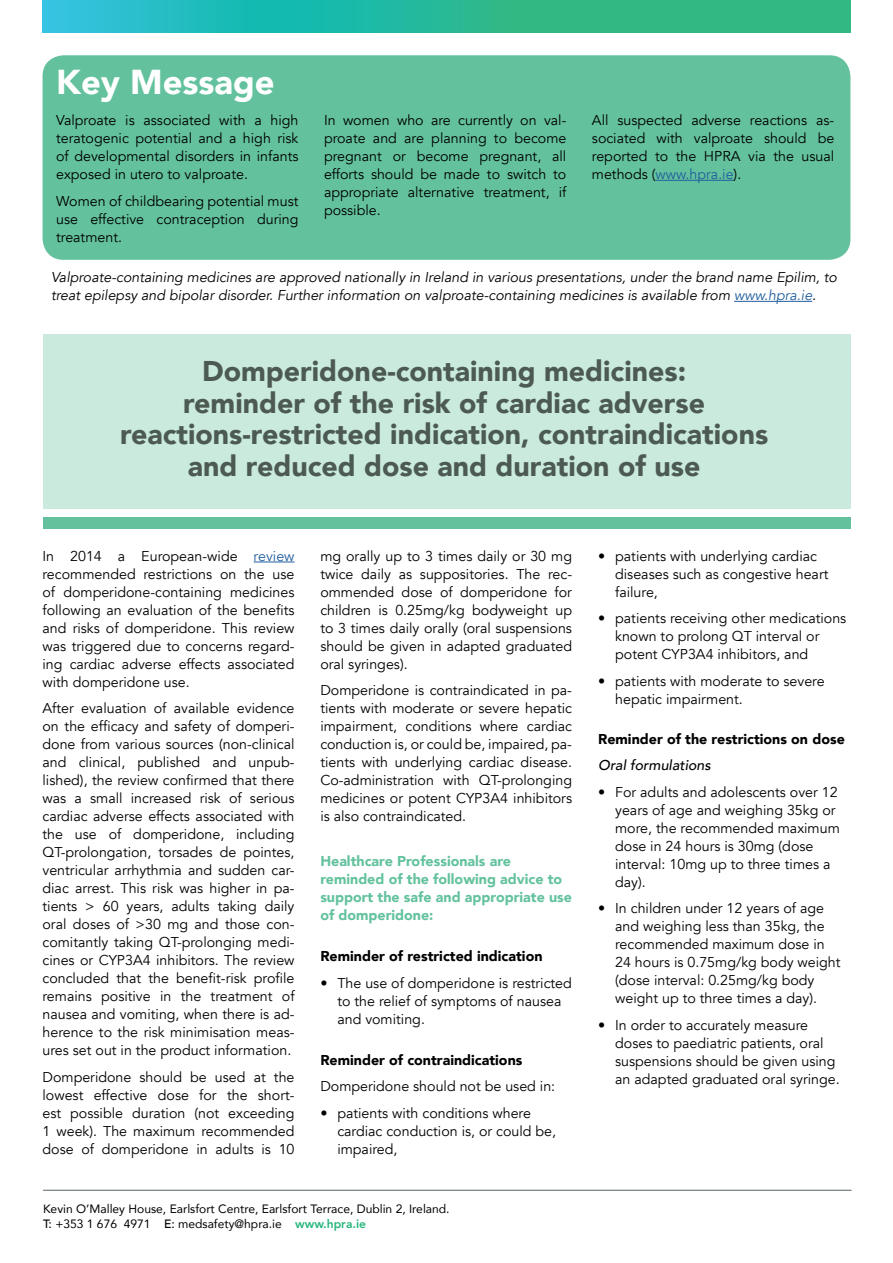
<style>
.page{position:relative;width:893px;height:1263px;background:#fff}
.page>*{position:absolute;margin:0;border:0;box-sizing:border-box;transform-origin:0 0}
.t1{font:900 34.5px "Avenir";color:#fff}
.t2{font:900 28.5px/31.5px "Avenir";color:#4c5a52;text-align:center}
.t3{font:14.25px/18px "Avenir";color:#000;text-align:justify}
.t4{font:italic 14.25px/18px "Avenir";color:#000}
.t5{font:900 14.25px/18px "Avenir";color:#63c29d}
.t6{font:900 14.25px "Avenir";color:#000}
.t7{font:italic 500 14.25px "Avenir";color:#000}
.t8{font:12.15px/14.5px "Avenir";color:#000}
.s1{color:#215e9e}
.s2{font-weight:500}
.s3{font-weight:800;color:#27b67c}
</style>
<div class="page">
<hr style="left:43px;top:1190px;width:808px;height:1px;background:#576363">
<hr style="left:254px;top:562px;width:41px;height:1px;background:#215e9e">
<div style="left:43px;top:334px;width:807px;height:174px;background:#c9eadd"></div>
<div style="left:43px;top:517px;width:807px;height:12px;background:#63c29d"></div>
<div style="left:43px;top:55px;width:807px;height:205px;background:#63c29d;border-radius:21px"></div>
<hr style="left:655px;top:180px;width:79px;height:1px;background:#215e9e">
<hr style="left:734px;top:301px;width:78px;height:1px;background:#215e9e">
<svg style="left:43px;top:0;width:807px;height:32px;background:#29ba9f"></svg>
<h1 class="t1" style="left:56px;top:53px;width:220px">Key Message</h1>
<p class="t3" style="left:56px;top:112px;width:244px">Valproate is associated with a high teratogenic potential and a high risk of developmental disorders in infants exposed in utero to valproate.</p>
<p class="t3" style="left:56px;top:192px;width:244px">Women of childbearing potential must use effective contraception during treatment.</p>
<p class="t3" style="left:324px;top:112px;width:244px">In women who are currently on val&shy;proate and are planning to become pregnant or become pregnant, all efforts should be made to switch to appropriate alternative treatment, if possible.</p>
<p class="t3" style="left:592px;top:112px;width:244px">All suspected adverse reactions as&shy;sociated with valproate should be reported to the HPRA via the usual methods (<span class="s1">www.hpra.ie</span>).</p>
<p class="t4" style="left:51px;top:269px;width:787px">Valproate-containing medicines are approved nationally in Ireland in various presentations, under the brand name Epilim, to treat epilepsy and bipolar disorder. Further information on valproate-containing medicines is available from <span class="s1">www.hpra.ie</span>.</p>
<h2 class="t2" style="left:120px;top:355px;width:650px">Domperidone-containing medicines:<br>reminder of the risk of cardiac adverse reactions-restricted indication, contraindications and reduced dose and duration of use</h2>
<p class="t3" style="left:43px;top:547px;width:254px">In 2014 a European-wide <span class="s1">review </span>recommended restrictions on the use of domperidone-containing medicines following an evaluation of the benefits and risks of domperidone. This review was triggered due to concerns regard&shy;ing cardiac adverse effects associated with domperidone use.</p>
<p class="t3" style="left:43px;top:700px;width:254px">After evaluation of available evidence on the efficacy and safety of domperi&shy;done from various sources (non-clinical and clinical, published and unpub&shy;lished), the review confirmed that there was a small increased risk of serious cardiac adverse effects associated with the use of domperidone, including QT-prolongation, torsades de pointes, ventricular arrhythmia and sudden car&shy;diac arrest. This risk was higher in pa&shy;tients &gt; 60 years, adults taking daily oral doses of &gt;30 mg and those con&shy;comitantly taking QT-prolonging medi&shy;cines or CYP3A4 inhibitors. The review concluded that the benefit-risk profile remains positive in the treatment of nausea and vomiting, when there is ad&shy;herence to the risk minimisation meas&shy;ures set out in the product information.</p>
<p class="t3" style="left:43px;top:1068px;width:254px">Domperidone should be used at the lowest effective dose for the short&shy;est possible duration (not exceeding 1 week). The maximum recommended dose of domperidone in adults is 10</p>
<p class="t3" style="left:320px;top:547px;width:253px">mg orally up to 3 times daily or 30 mg twice daily as suppositories. The rec&shy;ommended dose of domperidone for children is 0.25mg/kg bodyweight up to 3 times daily orally (oral suspensions should be given in adapted graduated oral syringes).</p>
<p class="t3" style="left:320px;top:682px;width:253px">Domperidone is contraindicated in pa&shy;tients with moderate or severe hepatic impairment, conditions where cardiac conduction is, or could be, impaired, pa&shy;tients with underlying cardiac disease.<br>Co-administration with QT-prolonging medicines or potent CYP3A4 inhibitors is also contraindicated.</p>
<p class="t5" style="left:320px;top:851px;width:253px">Healthcare Professionals are reminded of the following advice to support the safe and appropriate use of domperidone:</p>
<p class="t6" style="left:320px;top:944px;width:224px">Reminder of restricted indication</p>
<p class="t3" style="left:337px;top:974px;width:236px;text-align:left;text-indent:-17px">• The use of domperidone is restricted to the relief of symptoms of nausea and vomiting.</p>
<p class="t6" style="left:320px;top:1048px;width:204px">Reminder of contraindications</p>
<p class="t3" style="left:320px;top:1078px;width:236px">Domperidone should not be used in:</p>
<p class="t3" style="left:337px;top:1104px;width:220px;text-align:left;text-indent:-17px">• patients with conditions where cardiac conduction is, or could be, impaired,</p>
<p class="t8" style="left:43px;top:1201px;width:408px">Kevin O’Malley House, Earlsfort Centre, Earlsfort Terrace, Dublin 2, Ireland.<br><span class="s2">T:</span> +353 1 676 4971 <span class="s2">E:</span> medsafety@hpra.ie <span class="s3">www.hpra.ie</span></p>
<p class="t3" style="left:615px;top:547px;width:215px;text-align:left;text-indent:-17px">• patients with underlying cardiac diseases such as congestive heart failure,</p>
<p class="t3" style="left:615px;top:610px;width:233px;text-align:left;text-indent:-17px">• patients receiving other medications known to prolong QT interval or potent CYP3A4 inhibitors, and</p>
<p class="t3" style="left:615px;top:672px;width:211px;text-indent:-17px">• patients with moderate to severe hepatic impairment.</p>
<p class="t6" style="left:598px;top:727px;width:248px">Reminder of the restrictions on dose</p>
<p class="t7" style="left:598px;top:757px;width:114px">Oral formulations</p>
<p class="t3" style="left:615px;top:783px;width:226px;text-align:left;text-indent:-17px">• For adults and adolescents over 12 years of age and weighing 35kg or more, the recommended maximum dose in 24 hours is 30mg (dose interval: 10mg up to three times a day).</p>
<p class="t3" style="left:615px;top:900px;width:227px;text-align:left;text-indent:-17px">• In children under 12 years of age and weighing less than 35kg, the recommended maximum dose in<br>24 hours is 0.75mg/kg body weight (dose interval: 0.25mg/kg body weight up to three times a day).</p>
<p class="t3" style="left:615px;top:1016px;width:226px;text-align:left;text-indent:-17px">• In order to accurately measure doses to paediatric patients, oral suspensions should be given using an adapted graduated oral syringe.</p>
</div>
